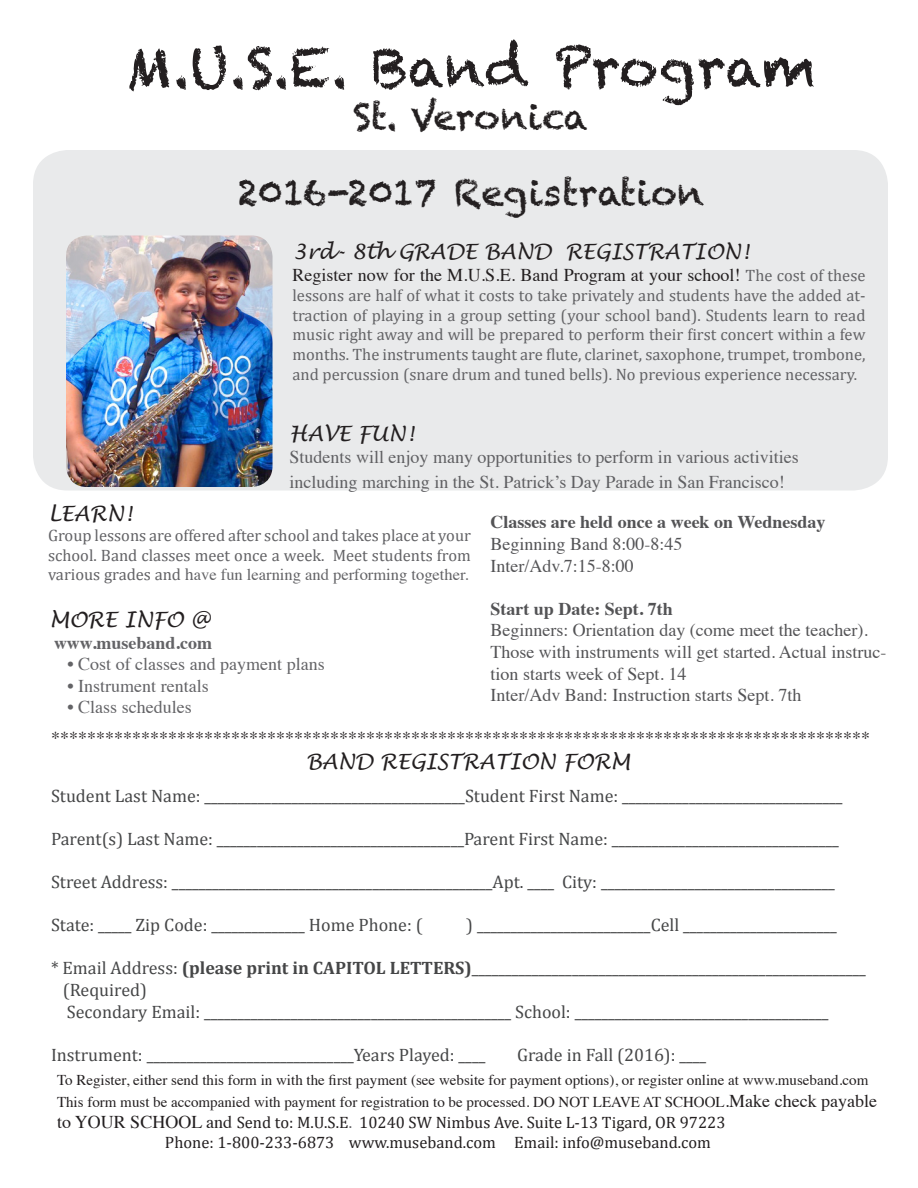
<style>
.page{position:relative;width:918px;height:1188px;background:#fff}
.page>*{position:absolute;margin:0;border:0;box-sizing:border-box;transform-origin:0 0}
.t1{font:54px "Chalkduster";color:#231f20}
.t2{font:36px "Chalkduster";color:#231f20}
.t3{font:italic 21px "Lucida Handwriting";color:#231f20}
.t4{font:18px "Cambria";color:#454647}
.t5{font:18px/21.6px "Times";color:#535355}
.t6{font:18px "Times";color:#231f20}
.t7{font:18px/25.2px "Times";color:#5f5f62}
.t8{font:18px "Times";color:#636366}
.t9{font:700 18px "Times";color:#535355}
.t10{font:700 18px "Times";color:#636366}
.t11{font:16.5px/19.8px "Cambria";color:#636366;text-align:justify}
.t12{font:16.5px "Cambria";color:#231f20}
.t13{font:15px/21.6px "Times";color:#231f20}
.s1{font-family:"Cambria";font-size:16.5px;color:#636366}
.s2{font-family:"Times"}
.s3{font-weight:700}
.s4{font-size:18px}
.s5{font-family:"Times";font-size:18px}
.s6{color:#616164}
</style>
<div class="page">
<div style="left:33px;top:150px;width:855px;height:340px;background:#e9eaeb;border-radius:34px"></div>
<img style="left:66px;top:236px;width:207px;height:251px">
<p class="t1" style="left:126px;top:36px;width:691px">M.U.S.E. Band Program</p>
<p class="t2" style="left:353px;top:96px;width:237px">St. Veronica</p>
<p class="t2" style="left:238px;top:171px;width:468px">2016-2017 Registration</p>
<p class="t3" style="left:292px;top:239px;width:458px">3rd- 8th GRADE BAND REGISTRATION!</p>
<p class="t6" style="left:292px;top:258px;width:575px">Register now for the M.U.S.E. Band Program at your school! <span class="s1">The cost of these</span></p>
<p class="t11" style="left:292px;top:285px;width:575px">lessons are half of what it costs to take privately and students have the added at&shy;traction of playing in a group setting (your school band). Students learn to read music right away and will be prepared to perform their first concert within a few months. The instruments taught are flute, clarinet, saxophone, trumpet, trombone, and percussion (snare drum and tuned bells). No previous experience necessary.</p>
<p class="t3" style="left:290px;top:421px;width:126px">HAVE FUN!</p>
<p class="t7" style="left:290px;top:442px;width:511px">Students will enjoy many opportunities to perform in various activities including marching in the St. Patrick’s Day Parade in San Francisco!</p>
<p class="t3" style="left:48px;top:501px;width:85px">LEARN!</p>
<p class="t11" style="left:48px;top:525px;width:424px">Group lessons are offered after school and takes place at your school. Band classes meet once a week. Meet students from various grades and h<span class="s2">ave fun learning and performing together.</span></p>
<p class="t3" style="left:50px;top:607px;width:162px">MORE INFO @</p>
<p class="t10" style="left:54px;top:625px;width:160px">www.museband.com</p>
<p class="t8" style="left:68px;top:647px;width:259px">• Cost of classes and payment plans</p>
<p class="t8" style="left:68px;top:669px;width:143px">• Instrument rentals</p>
<p class="t8" style="left:68px;top:690px;width:126px">• Class schedules</p>
<p class="t9" style="left:490px;top:505px;width:336px">Classes are held once a week on Wednesday</p>
<p class="t5" style="left:490px;top:532px;width:194px">Beginning Band 8:00-8:45</p>
<p class="t5" style="left:490px;top:553px;width:145px">Inter/Adv.7:15-8:00</p>
<p class="t9" style="left:490px;top:591px;width:184px">Start up Date: Sept. 7th</p>
<p class="t5" style="left:490px;top:618px;width:397px">Beginners: Orientation day (come meet the teacher).<br>Those with instruments will get started. Actual instruc&shy;tion starts week of Sept. 14</p>
<p class="t5" style="left:490px;top:683px;width:312px">Inter/Adv Band: Instruction starts Sept. 7th</p>
<p class="t6" style="left:51px;top:721px;width:820px">*******************************************************************************************</p>
<p class="t3" style="left:306px;top:749px;width:326px">BAND REGISTRATION FORM</p>
<p class="t4" style="left:51px;top:785px;width:793px">Student Last Name: _______________________________________Student First Name: _________________________________</p>
<p class="t4" style="left:51px;top:828px;width:789px">Parent(s) Last Name: _____________________________________Parent First Name: __________________________________</p>
<p class="t4" style="left:51px;top:871px;width:785px">Street Address: ________________________________________________Apt. ____ City: ___________________________________</p>
<p class="t4" style="left:51px;top:914px;width:373px">State: _____ Zip Code: ______________ Home Phone: (</p>
<p class="t4" style="left:466px;top:914px;width:372px">) __________________________Cell _______________________</p>
<p class="t4" style="left:51px;top:958px;width:816px">* Email Address: <span class="s3">(please print in CAPITOL LETTERS)</span>___________________________________________________________</p>
<p class="t4" style="left:63px;top:979px;width:86px">(Required)</p>
<p class="t4" style="left:67px;top:1001px;width:763px">Secondary Email: ______________________________________________ School: ______________________________________</p>
<p class="t4" style="left:51px;top:1044px;width:436px">Instrument: _______________________________Years Played: ____</p>
<p class="t4" style="left:517px;top:1044px;width:191px">Grade in Fall (2016): ____</p>
<p class="t13" style="left:57px;top:1068px;width:822px">To Register, either send this form in with the first payment (see website for payment options), or register online at www.museband.com<br>This form must be accompanied with payment for registration to be processed. DO NOT LEAVE AT SCHOOL<span class="s4">.Make check payable</span></p>
<p class="t12" style="left:57px;top:1113px;width:670px"><span class="s5">to YOUR SCHOOL and</span> Send to: M.U.S.E<span class="s6">.</span> 10240 SW Nimbus Ave. Suite L-13 Tigard, OR 97223</p>
<p class="t12" style="left:165px;top:1133px;width:548px">Phone: 1-800-233-6873 www.museband.com Email: info@museband.com</p>
</div>
